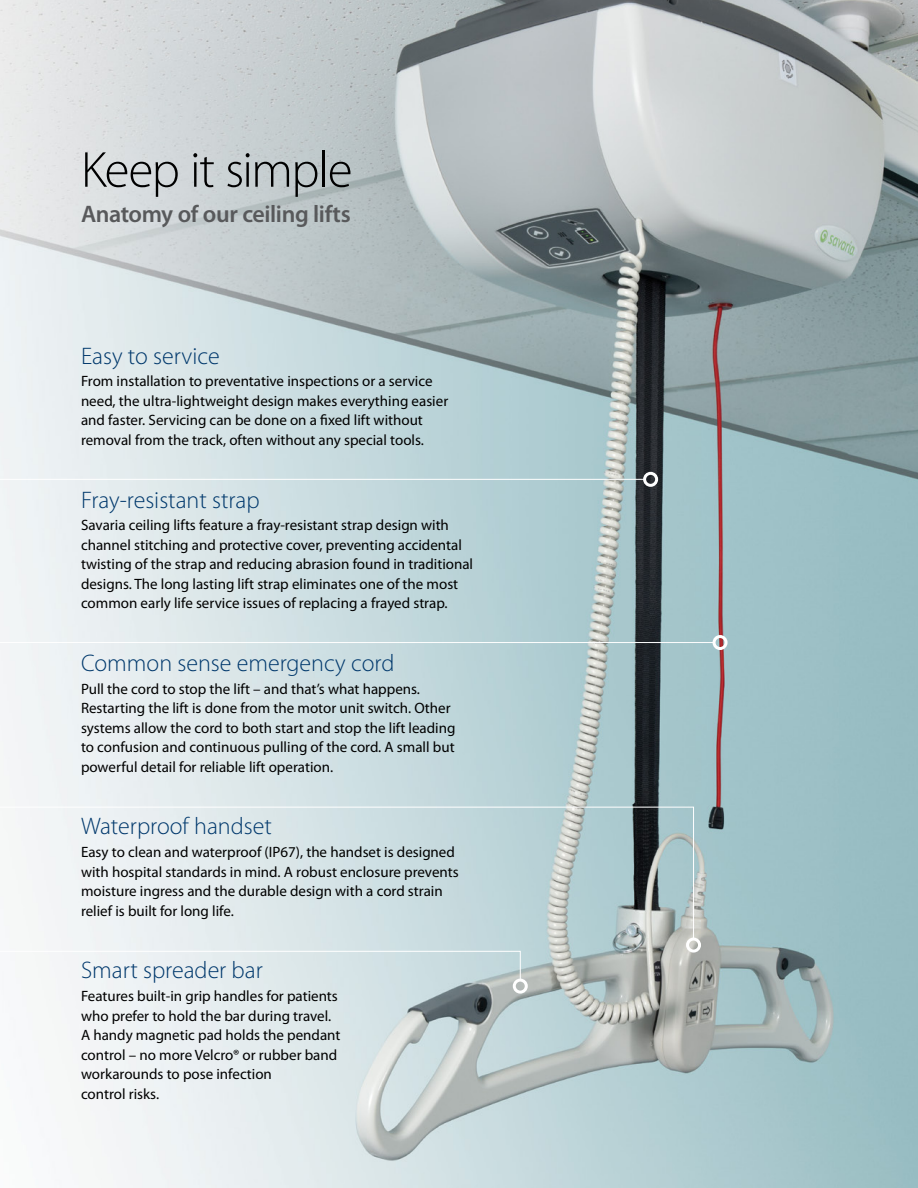
<style>
.page{position:relative;width:918px;height:1188px;background:#fff}
.page>*{position:absolute;margin:0;border:0;box-sizing:border-box;transform-origin:0 0}
.t1{font:300 51px "Myriad Pro";letter-spacing:-.03em;color:#000}
.t2{font:300 24px "Myriad Pro";color:#00386c}
.t3{font:600 24px "Myriad Pro";letter-spacing:-.02em;color:#58595b}
.t4{font:15px/19.5px "Myriad Pro";color:#000}
</style>
<div class="page">
<img style="left:0;top:0;width:918px;height:1188px">
<hr style="left:0;top:479px;width:645px;height:1px;background:#fff">
<div style="left:643px;top:472px;width:15px;height:15px;border:3px solid #fff;border-radius:50%"></div>
<hr style="left:0;top:642px;width:714px;height:1px;background:#fff">
<div style="left:713px;top:635px;width:15px;height:15px;border:3px solid #fff;border-radius:50%"></div>
<svg style="left:0;top:806px;width:694px;height:134px;background:#cedbde"></svg>
<div style="left:686px;top:938px;width:15px;height:15px;border:3px solid #fff;border-radius:50%"></div>
<svg style="left:0;top:951px;width:521px;height:30px"></svg>
<div style="left:513px;top:979px;width:15px;height:15px;border:3px solid #fff;border-radius:50%"></div>
<h1 class="t1" style="left:81px;top:139px;width:273px">Keep it simple</h1>
<h2 class="t3" style="left:81px;top:199px;width:271px">Anatomy of our ceiling lifts</h2>
<h2 class="t2" style="left:81px;top:341px;width:140px">Easy to service</h2>
<p class="t4" style="left:81px;top:371px;width:369px">From installation to preventative inspections or a service need, the ultra-lightweight design makes everything easier and faster. Servicing can be done on a fixed lift without removal from the track, often without any special tools.</p>
<h2 class="t2" style="left:81px;top:485px;width:180px">Fray-resistant strap</h2>
<p class="t4" style="left:81px;top:515px;width:394px">Savaria ceiling lifts feature a fray-resistant strap design with channel stitching and protective cover, preventing accidental twisting of the strap and reducing abrasion found in traditional designs. The long lasting lift strap eliminates one of the most common early life service issues of replacing a frayed strap.</p>
<h2 class="t2" style="left:81px;top:649px;width:315px">Common sense emergency cord</h2>
<p class="t4" style="left:81px;top:679px;width:376px">Pull the cord to stop the lift – and that’s what happens.<br>Restarting the lift is done from the motor unit switch. Other systems allow the cord to both start and stop the lift leading to confusion and continuous pulling of the cord. A small but powerful detail for reliable lift operation.</p>
<h2 class="t2" style="left:81px;top:812px;width:192px">Waterproof handset</h2>
<p class="t4" style="left:81px;top:842px;width:379px">Easy to clean and waterproof (IP67), the handset is designed with hospital standards in mind. A robust enclosure prevents moisture ingress and the durable design with a cord strain relief is built for long life.</p>
<h2 class="t2" style="left:81px;top:956px;width:183px">Smart spreader bar</h2>
<p class="t4" style="left:81px;top:986px;width:261px">Features built-in grip handles for patients who prefer to hold the bar during travel.<br>A handy magnetic pad holds the pendant control – no more Velcro® or rubber band workarounds to pose infection<br>control risks.</p>
</div>
